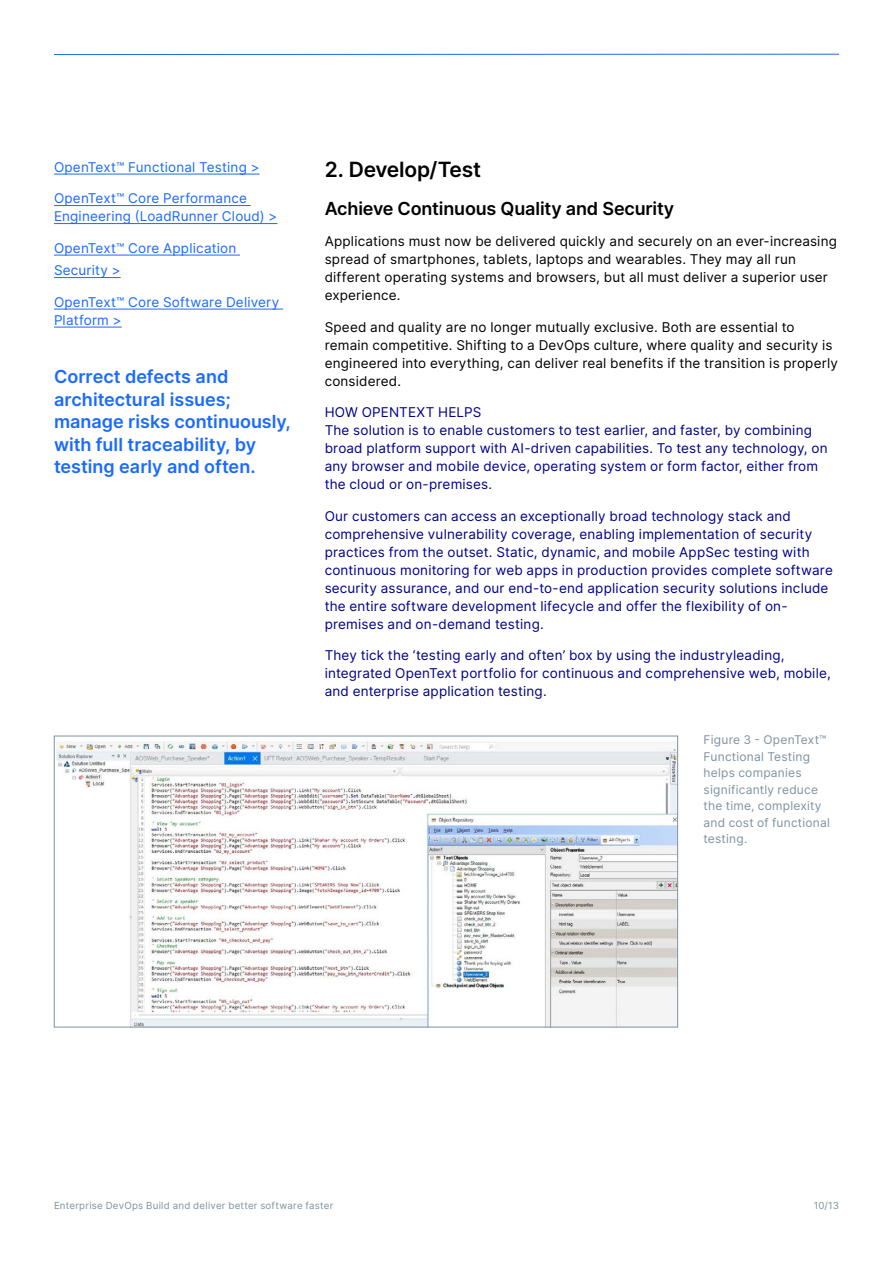
<style>
.page{position:relative;width:893px;height:1263px;background:#fff}
.page>*{position:absolute;margin:0;border:0;box-sizing:border-box;transform-origin:0 0}
.H2_Heading{font:600 21px "Inter";letter-spacing:-.01em;color:#000}
.Pull_Quote{font:600 18px/22.5px "Inter";color:#1a6aff}
.H3_Heading{font:600 18px "Inter";letter-spacing:-.01em;color:#000}
.Body{font:13.5px/18px "Inter";letter-spacing:.015em;color:#00008b}
.Body-2{font:13.5px/18px "Inter";letter-spacing:.015em;color:#000}
.Body-3{font:13.5px/18px "Inter";letter-spacing:.015em;color:#1a6aff}
.t1{font:12px/16.5px "Inter";letter-spacing:.02em;color:#7e929f}
.t2{font:9.75px "Inter";letter-spacing:.025em;color:#7e929f}
</style>
<div class="page">
<img style="left:56px;top:741px;width:620px;height:284px">
<div style="left:54px;top:736px;width:624px;height:291px;border:1px solid #7e929f"></div>
<hr style="left:54px;top:54px;width:785px;height:1px;background:#1a6aff">
<hr style="left:54px;top:174px;width:206px;height:1px;background:#1a6aff">
<hr style="left:54px;top:205px;width:197px;height:1px;background:#1a6aff">
<hr style="left:54px;top:223px;width:223px;height:1px;background:#1a6aff">
<hr style="left:54px;top:255px;width:186px;height:1px;background:#1a6aff">
<hr style="left:54px;top:277px;width:67px;height:1px;background:#1a6aff">
<hr style="left:54px;top:309px;width:229px;height:1px;background:#1a6aff">
<hr style="left:54px;top:327px;width:68px;height:1px;background:#1a6aff">
<p class="Body-3" style="left:54px;top:158px;width:207px">OpenText™ Functional Testing &gt;</p>
<p class="Body-3" style="left:54px;top:189px;width:225px">OpenText™ Core Performance<br>Engineering (LoadRunner Cloud) &gt;</p>
<p class="Body-3" style="left:54px;top:236px;width:184px;line-height:22.5px">OpenText™ Core Application<br>Security &gt;</p>
<p class="Body-3" style="left:54px;top:293px;width:227px">OpenText™ Core Software Delivery<br>Platform &gt;</p>
<p class="Pull_Quote" style="left:54px;top:365px;width:238px">Correct defects and architectural issues; manage risks continuously, with full traceability, by testing early and often.</p>
<h2 class="H2_Heading" style="left:325px;top:154px;width:158px">2. Develop/Test</h2>
<h3 class="H3_Heading" style="left:325px;top:195px;width:351px">Achieve Continuous Quality and Security</h3>
<p class="Body-2" style="left:325px;top:232px;width:514px">Applications must now be delivered quickly and securely on an ever-increasing spread of smartphones, tablets, laptops and wearables. They may all run different operating systems and browsers, but all must deliver a superior user experience.</p>
<p class="Body-2" style="left:325px;top:318px;width:515px">Speed and quality are no longer mutually exclusive. Both are essential to remain competitive. Shifting to a DevOps culture, where quality and security is engineered into everything, can deliver real benefits if the transition is properly considered.</p>
<p class="Body" style="left:325px;top:403px;width:504px">HOW OPENTEXT HELPS<br>The solution is to enable customers to test earlier, and faster, by combining broad platform support with AI-driven capabilities. To test any technology, on any browser and mobile device, operating system or form factor, either from the cloud or on-premises.</p>
<p class="Body" style="left:325px;top:507px;width:510px">Our customers can access an exceptionally broad technology stack and comprehensive vulnerability coverage, enabling implementation of security practices from the outset. Static, dynamic, and mobile AppSec testing with continuous monitoring for web apps in production provides complete software security assurance, and our end-to-end application security solutions include the entire software development lifecycle and offer the flexibility of on&shy;premises and on-demand testing.</p>
<p class="Body" style="left:325px;top:646px;width:508px">They tick the ‘testing early and often’ box by using the industryleading, integrated OpenText portfolio for continuous and comprehensive web, mobile, and enterprise application testing.</p>
<p class="t1" style="left:704px;top:731px;width:128px">Figure 3 - OpenText™<br>Functional Testing helps companies significantly reduce the time, complexity and cost of functional testing.</p>
<p class="t2" style="left:54px;top:1198px;width:281px">Enterprise DevOps Build and deliver better software faster</p>
<p class="t2" style="left:814px;top:1198px;width:27px">10/13</p>
</div>
